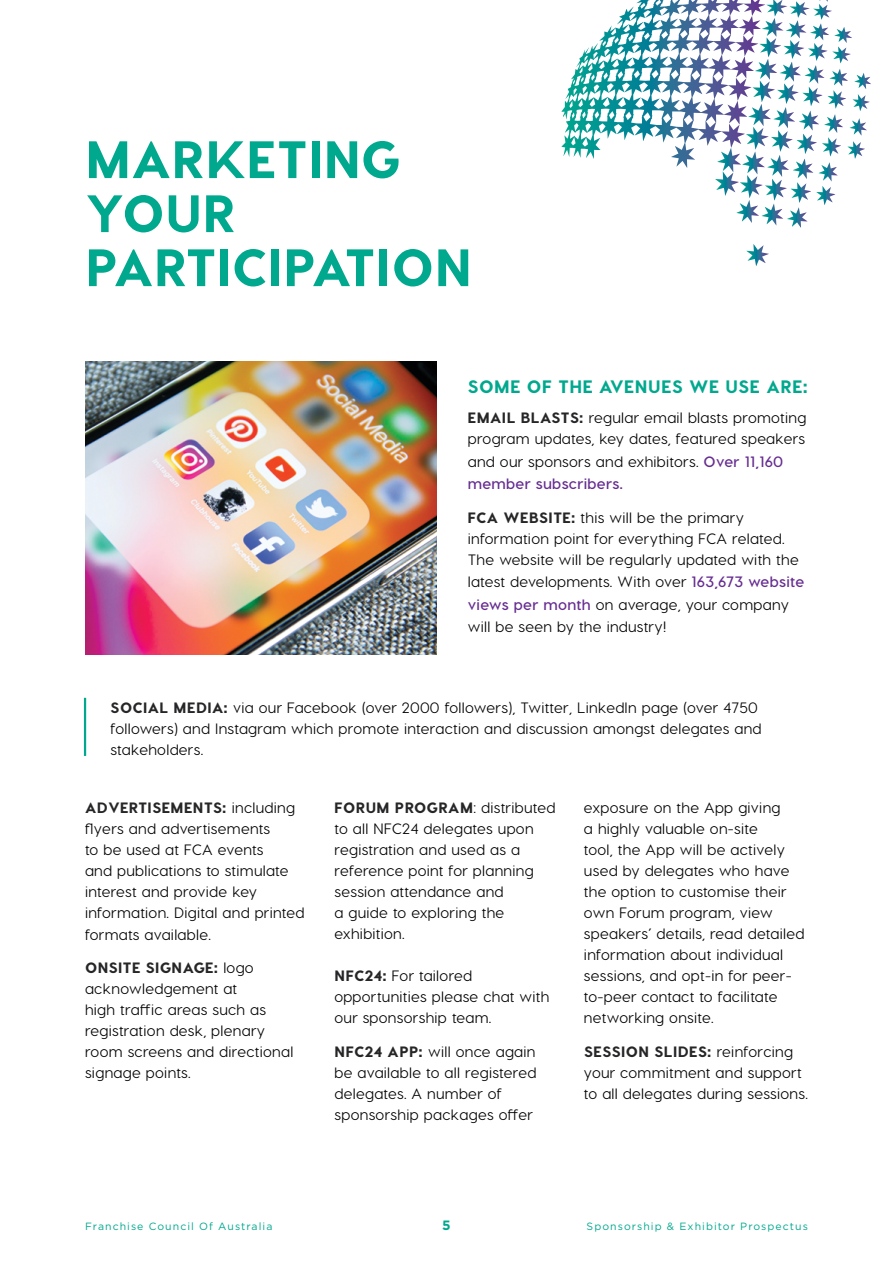
<style>
.page{position:relative;width:893px;height:1263px;background:#fff}
.page>*{position:absolute;margin:0;border:0;box-sizing:border-box;transform-origin:0 0}
.t1{font:800 52.5px/54px "Visby CF";letter-spacing:.01em;color:#00a88e}
.t2{font:800 18px "Visby CF";letter-spacing:.03em;color:#00a88e}
.t3{font:500 15px/21px "Visby CF";letter-spacing:.02em;color:#000}
.t4{font:700 13.5px "Gotham";color:#00a88e}
.t5{font:10.5px "Gotham";letter-spacing:.1em;color:#00a88e}
.s1{font-weight:800;color:#262527}
.s2{font-weight:700;color:#662d91}
</style>
<div class="page">
<img style="left:85px;top:361px;width:352px;height:294px">
<svg style="left:714px;top:0;width:157px;height:228px"></svg>
<svg style="left:746px;top:244px;width:23px;height:22px"></svg>
<hr style="left:84px;top:698px;width:2px;height:58px;background:#00a88e">
<h1 class="t1" style="left:85px;top:132px;width:388px">MARKETING<br>YOUR<br>PARTICIPATION</h1>
<p class="t2" style="left:468px;top:375px;width:342px">SOME OF THE AVENUES WE USE ARE:</p>
<p class="t3" style="left:468px;top:407px;width:340px"><span class="s1">EMAIL BLASTS:</span> regular email blasts promoting program updates, key dates, featured speakers</p>
<p class="t3" style="left:468px;top:450px;width:317px;line-height:22.5px">and our sponsors and exhibitors. <span class="s2">Over 11,160 member subscribers.</span></p>
<p class="t3" style="left:468px;top:507px;width:333px"><span class="s1">FCA WEBSITE:</span> this will be the primary information point for everything FCA related.<br>The website will be regularly updated with the</p>
<p class="t3" style="left:468px;top:571px;width:338px;line-height:22.5px">latest developments. With over <span class="s2">163,673 website views per month</span> on average, your company will be seen by the industry!</p>
<p class="t3" style="left:111px;top:697px;width:652px"><span class="s1">SOCIAL MEDIA:</span> via our Facebook (over 2000 followers), Twitter, LinkedIn page (over 4750 followers) and Instagram which promote interaction and discussion amongst delegates and stakeholders.</p>
<p class="t3" style="left:85px;top:797px;width:221px"><span class="s1">ADVERTISEMENTS:</span> including flyers and advertisements<br>to be used at FCA events<br>and publications to stimulate interest and provide key information. Digital and printed formats available.</p>
<p class="t3" style="left:85px;top:957px;width:210px"><span class="s1">ONSITE SIGNAGE:</span> logo acknowledgement at<br>high traffic areas such as registration desk, plenary room screens and directional signage points.</p>
<p class="t3" style="left:334px;top:797px;width:222px"><span class="s1">FORUM PROGRAM</span>: distributed to all NFC24 delegates upon registration and used as a reference point for planning session attendance and<br>a guide to exploring the exhibition.</p>
<p class="t3" style="left:334px;top:965px;width:216px"><span class="s1">NFC24:</span> For tailored opportunities please chat with our sponsorship team.</p>
<p class="t3" style="left:334px;top:1041px;width:203px"><span class="s1">NFC24 APP:</span> will once again be available to all registered delegates. A number of sponsorship packages offer</p>
<p class="t3" style="left:584px;top:797px;width:222px">exposure on the App giving<br>a highly valuable on-site<br>tool, the App will be actively used by delegates who have the option to customise their own Forum program, view speakers’ details, read detailed information about individual sessions, and opt-in for peer&shy;to-peer contact to facilitate networking onsite.</p>
<p class="t3" style="left:584px;top:1041px;width:225px"><span class="s1">SESSION SLIDES:</span> reinforcing your commitment and support to all delegates during sessions.</p>
<p class="t5" style="left:85px;top:1220px;width:189px">Franchise Council Of Australia</p>
<p class="t4" style="left:442px;top:1216px;width:10px">5</p>
<p class="t5" style="left:587px;top:1220px;width:223px">Sponsorship &amp; Exhibitor Prospectus</p>
</div>
